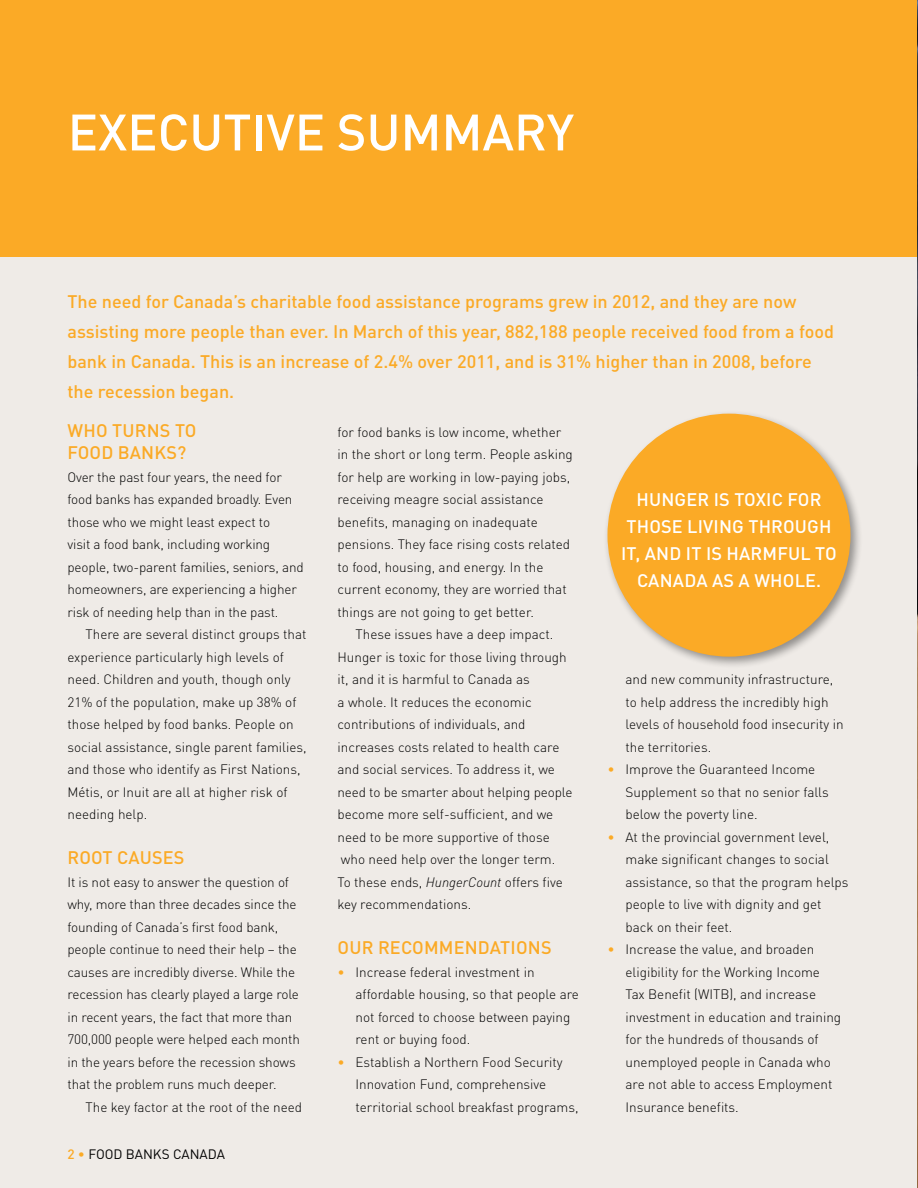
<style>
.page{position:relative;width:918px;height:1188px;background:#fff}
.page>*{position:absolute;margin:0;border:0;box-sizing:border-box;transform-origin:0 0}
.t1{font:500 50.4px "DIN Pro";color:#fff}
.t2{font:500 18px/30px "DIN Pro";color:#fbaa26;text-align:right}
.t3{font:500 18px/27px "DIN Pro";letter-spacing:.01em;color:#fff}
.t4{font:300 13.5px/22.5px "DIN Pro";color:#000}
.t5{font:13.5px "DIN Pro";color:#000}
.s1{font-weight:500;color:#fbaa26}
.s2{color:#fbaa26}
.s3{font-style:italic}
</style>
<div class="page">
<div style="left:0;top:223px;width:918px;height:965px;background:#efebe7"></div>
<div style="left:0;top:0;width:918px;height:256px;background:#fbaa26"></div>
<div style="left:603px;top:410px;width:260px;height:259px;background:#000;opacity:.4"></div>
<div style="left:608px;top:414px;width:242px;height:243px;background:#fbaa26;border-radius:50%"></div>
<img style="left:917px;top:0;width:1px;height:1188px">
<h1 class="t1" style="left:68px;top:91px;width:508px">EXECUTIVE SUMMARY</h1>
<p class="t2" style="left:68px;top:284px;width:768px;text-align:left">The need for Canada’s charitable food assistance programs grew in 2012, and they are now assisting more people than ever. I n March of this year, 882,188 people received food from a food bank in Canada. This is an increase of 2.4% over 2011, and is 31% higher than in 2008, before the recession began.</p>
<h2 class="t2" style="left:68px;top:417px;width:120px;line-height:22.5px">s to<br>foo d ban ks?</h2>
<p class="t4" style="left:68px;top:464px;width:238px">Over the past four years, the need for food banks has expanded broadly. Even those who we might least expect to<br>visit a food bank, including working people, two-parent families, seniors, and homeowners, are experiencing a higher risk of needing help than in the past.</p>
<p class="t4" style="left:68px;top:622px;width:241px;text-indent:18px">There are several distinct groups that experience particularly high levels of need. Children and youth, though only 21% of the population, make up 38% of those helped by food banks. People on social assistance, single parent families, and those who identify as First Nations, Métis, or Inuit are all at higher risk of needing help.</p>
<h2 class="t2" style="left:68px;top:841px;width:16px">Root</h2>
<h2 class="t2" style="left:117px;top:841px;width:12px">cau</h2>
<h2 class="t2" style="left:152px;top:841px;width:34px">ses</h2>
<p class="t4" style="left:68px;top:869px;width:234px">It is not easy to answer the question of why, more than three decades since the founding of Canada’s first food bank, people continue to need their help – the causes are incredibly diverse. While the recession has clearly played a large role in recent years, the fact that more than 700,000 people were helped each month in the years before the recession shows that the problem runs much deeper.</p>
<p class="t4" style="left:86px;top:1094px;width:218px">The key factor at the root of the need</p>
<h2 class="t2" style="left:68px;top:413px;width:14px">Who</h2>
<h2 class="t2" style="left:112px;top:413px;width:13px">turn</h2>
<p class="t5" style="left:68px;top:1144px;width:159px"><span class="s1">2</span> <span class="s2">•</span> FOOD BANKS CANADA</p>
<p class="t4" style="left:338px;top:419px;width:237px">for food banks is low income, whether in the short or long term. People asking for help are working in low-paying jobs, receiving meagre social assistance benefits, managing on inadequate pensions. They face rising costs related to food, housing, and energy. In the current economy, they are worried that things are not going to get better.</p>
<p class="t4" style="left:338px;top:622px;width:237px;text-indent:18px">These issues have a deep impact.<br>Hunger is toxic for those living through it, and it is harmful to Canada as<br>a whole. It reduces the economic contributions of individuals, and increases costs related to health care and social services. To address it, we need to be smarter about helping people become more self-sufficient, and we need to be more supportive of those who need help over the longer term.<br>To these ends, <span class="s3">HungerCount</span> offers five key recommendations.</p>
<h2 class="t2" style="left:338px;top:931px;width:53px">Our reco</h2>
<h2 class="t2" style="left:424px;top:931px;width:129px">mmendat ions</h2>
<p class="t4" style="left:356px;top:959px;width:225px;text-indent:-18px"><span class="s2">•</span> Increase federal investment in affordable housing, so that people are not forced to choose between paying rent or buying food.</p>
<p class="t4" style="left:356px;top:1049px;width:225px;text-indent:-18px"><span class="s2">•</span> Establish a Northern Food Security<br>Innovation Fund, comprehensive territorial school breakfast programs,</p>
<h2 class="t3" style="left:636px;top:484px;width:26px">Hunger</h2>
<h2 class="t3" style="left:714px;top:484px;width:96px">is toxic for</h2>
<h2 class="t3" style="left:626px;top:511px;width:12px">tho</h2>
<h2 class="t3" style="left:621px;top:511px;width:140px;text-indent:40px">se living through it,an d it ishar</h2>
<h2 class="t3" style="left:763px;top:538px;width:64px">mful to</h2>
<h2 class="t3" style="left:637px;top:565px;width:25px">Cana</h2>
<h2 class="t3" style="left:684px;top:565px;width:138px">da as a who le.</h2>
<p class="t4" style="left:626px;top:667px;width:220px">and new community infrastructure, to help address the incredibly high levels of household food insecurity in the territories.</p>
<p class="t4" style="left:626px;top:757px;width:205px;text-indent:-18px"><span class="s2">•</span> Improve the Guaranteed Income<br>Supplement so that no senior falls below the poverty line.</p>
<p class="t4" style="left:626px;top:824px;width:225px;text-indent:-18px"><span class="s2">•</span> At the provincial government level, make significant changes to social assistance, so that the program helps people to live with dignity and get back on their feet.</p>
<p class="t4" style="left:626px;top:937px;width:217px;text-indent:-18px"><span class="s2">•</span> Increase the value, and broaden eligibility for the Working Income<br>Tax Benefit (WITB), and increase investment in education and training for the hundreds of thousands of unemployed people in Canada who are not able to access Employment<br>Insurance benefits.</p>
</div>
